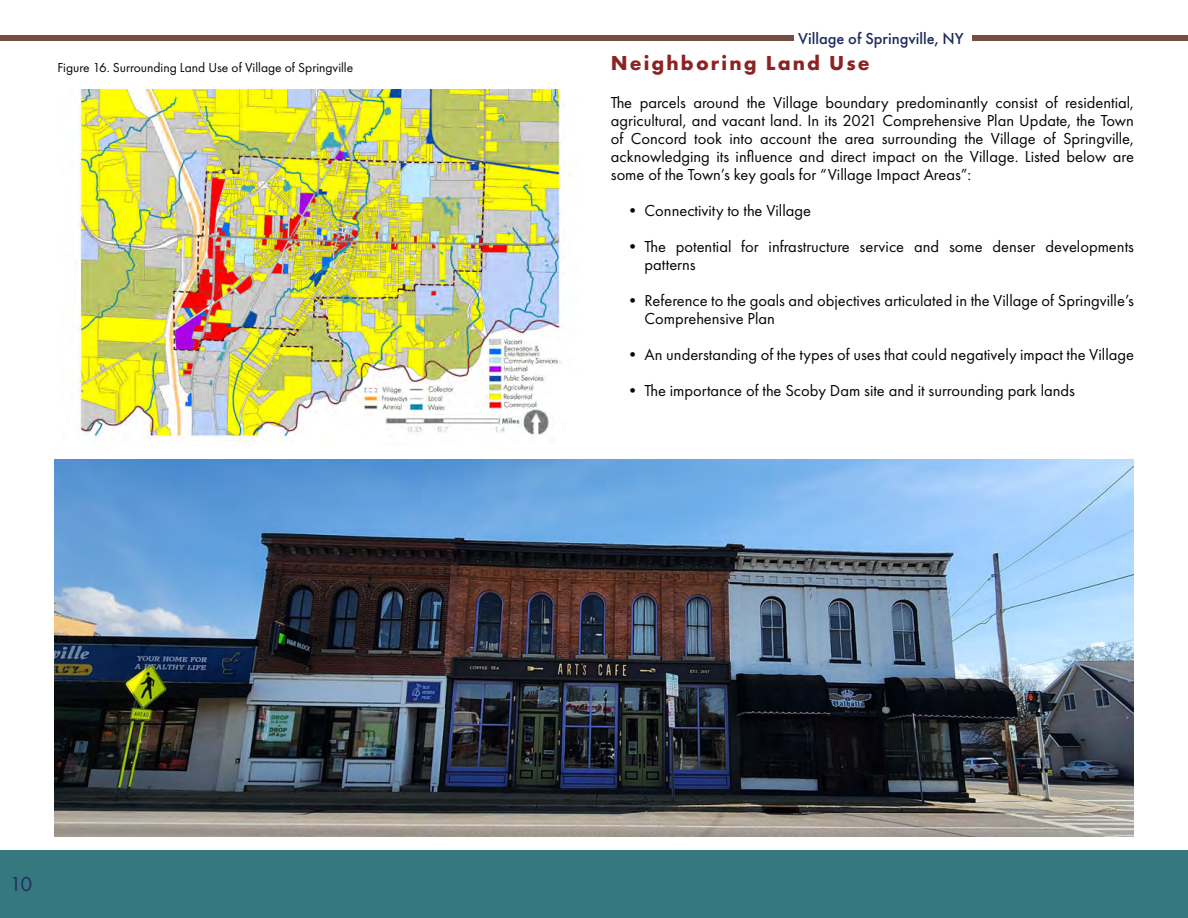
<style>
.page{position:relative;width:1188px;height:918px;background:#fff}
.page>*{position:absolute;margin:0;border:0;box-sizing:border-box;transform-origin:0 0}
.Sub-Header{font:700 21px "Futura PT";letter-spacing:.1em;color:#8d2222}
.t1{font:21px "Futura PT";color:#202c5f}
.Body{font:16.5px/18px "Futura PT";color:#040503}
.t2{font:500 16.5px "Futura PT";color:#202c5f}
.t3{font:13.5px "Futura PT";color:#040503}
</style>
<div class="page">
<img style="left:54px;top:459px;width:1080px;height:378px">
<div style="left:0;top:36px;width:794px;height:5px;background:#754f44"></div>
<div style="left:973px;top:36px;width:215px;height:5px;background:#754f44"></div>
<div style="left:0;top:850px;width:1188px;height:68px;background:#35787e"></div>
<img style="left:72px;top:90px;width:499px;height:352px">
<p class="t2" style="left:798px;top:28px;width:167px">Village of Springville, NY</p>
<p class="t3" style="left:57px;top:59px;width:297px">Figure 16. Surrounding Land Use of Village of Springville</p>
<p class="Sub-Header" style="left:611px;top:49px;width:260px">Neighboring Land Use</p>
<p class="Body" style="left:611px;top:93px;width:525px;text-align:justify">The parcels around the Village boundary predominantly consist of residential, agricultural, and vacant land. In its 2021 Comprehensive Plan Update, the Town of Concord took into account the area surrounding the Village of Springville, acknowledging its influence and direct impact on the Village. Listed below are some of the Town’s key goals for “Village Impact Areas”:</p>
<p class="Body" style="left:624px;top:201px;width:188px">• Connectivity to the Village</p>
<p class="Body" style="left:645px;top:237px;width:491px;text-indent:-20px">• The potential for infrastructure service and some denser developments patterns</p>
<p class="Body" style="left:645px;top:291px;width:491px;text-indent:-20px">• Reference to the goals and objectives articulated in the Village of Springville’s<br>Comprehensive Plan</p>
<p class="Body" style="left:624px;top:345px;width:511px">• An understanding of the types of uses that could negatively impact the Village</p>
<p class="Body" style="left:624px;top:381px;width:452px">• The importance of the Scoby Dam site and it surrounding park lands</p>
<p class="t1" style="left:10px;top:872px;width:24px">10</p>
</div>
